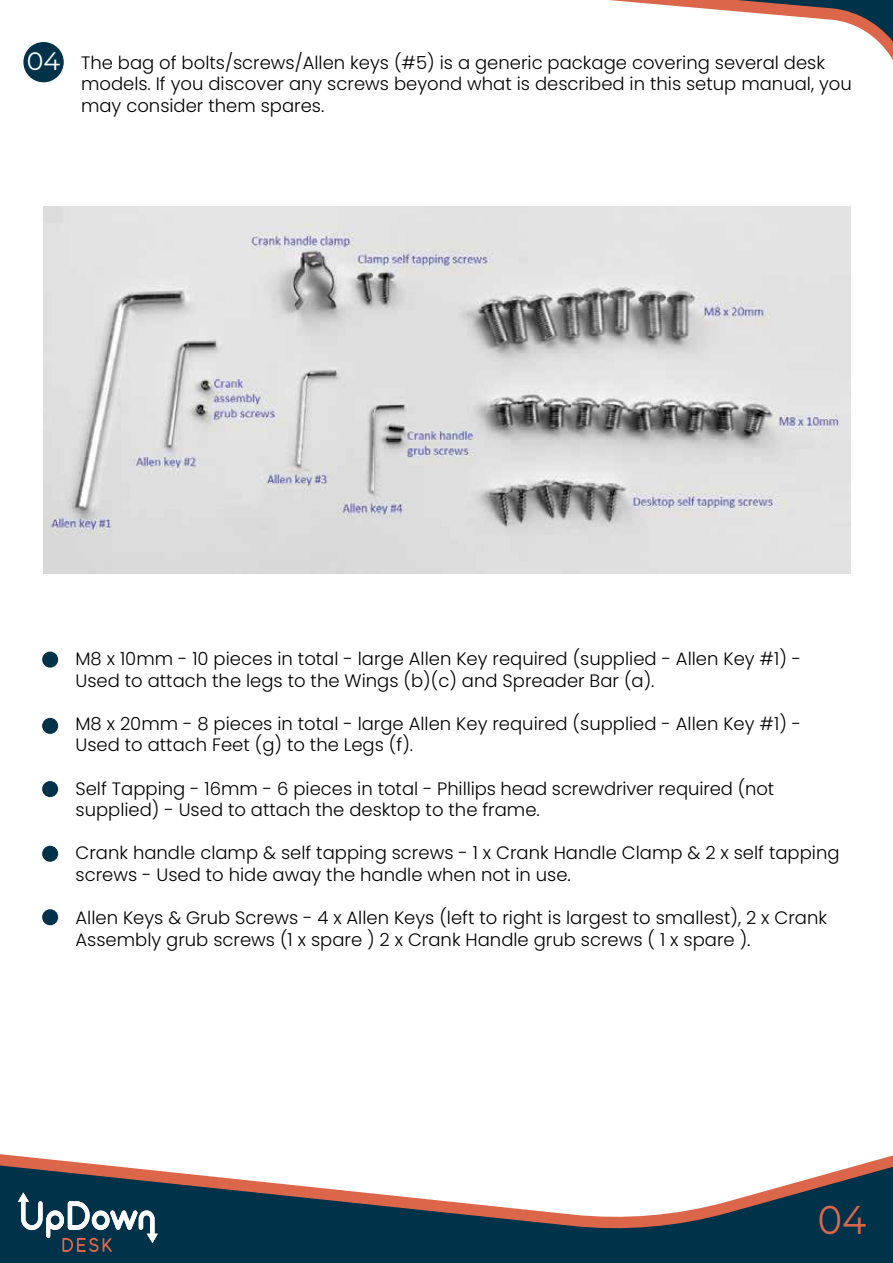
<style>
.page{position:relative;width:893px;height:1263px;background:#fff}
.page>*{position:absolute;margin:0;border:0;box-sizing:border-box;transform-origin:0 0}
.t1{font:40.2px "Montserrat";color:#dc6649;scale:.91 1}
.t2{font:25.2px "Montserrat";color:#fff}
.t3{font:300 18px/21.6px "Poppins";color:#010101}
</style>
<div class="page">
<div style="left:23px;top:42px;width:41px;height:40px;background:#003349;border-radius:50%"></div>
<img style="left:44px;top:207px;width:806px;height:366px">
<div style="left:42px;top:652px;width:16px;height:16px;background:#003349;border-radius:50%"></div>
<div style="left:42px;top:718px;width:16px;height:16px;background:#003349;border-radius:50%"></div>
<div style="left:42px;top:781px;width:16px;height:16px;background:#003349;border-radius:50%"></div>
<div style="left:42px;top:846px;width:16px;height:16px;background:#003349;border-radius:50%"></div>
<div style="left:42px;top:909px;width:16px;height:16px;background:#003349;border-radius:50%"></div>
<svg style="left:0;top:1154px;width:893px;height:11px"></svg>
<svg style="left:0;top:1165px;width:893px;height:98px;fill:#003349"></svg>
<svg style="left:609px;top:0;width:284px;height:60px"></svg>
<svg style="left:18px;top:1192px;width:140px;height:60px"></svg>
<h2 class="t2" style="left:27px;top:44px;width:35px">04</h2>
<p class="t3" style="left:81px;top:52px;width:772px">The bag of bolts/screws/Allen keys (#5) is a generic package covering several desk models. If you discover any screws beyond what is described in this setup manual, you may consider them spares.</p>
<p class="t3" style="left:75px;top:648px;width:727px">M8 x 10mm - 10 pieces in total - large Allen Key required (supplied - Allen Key #1) -<br>Used to attach the legs to the Wings (b)(c) and Spreader Bar (a).</p>
<p class="t3" style="left:75px;top:713px;width:727px">M8 x 20mm - 8 pieces in total - large Allen Key required (supplied - Allen Key #1) -<br>Used to attach Feet (g) to the Legs (f).</p>
<p class="t3" style="left:75px;top:777px;width:700px">Self Tapping - 16mm - 6 pieces in total - Phillips head screwdriver required (not supplied) - Used to attach the desktop to the frame.</p>
<p class="t3" style="left:75px;top:842px;width:766px">Crank handle clamp &amp; self tapping screws - 1 x Crank Handle Clamp &amp; 2 x self tapping screws - Used to hide away the handle when not in use.</p>
<p class="t3" style="left:75px;top:907px;width:753px">Allen Keys &amp; Grub Screws - 4 x Allen Keys (left to right is largest to smallest), 2 x Crank<br>Assembly grub screws (1 x spare ) 2 x Crank Handle grub screws ( 1 x spare ).</p>
<h1 class="t1" style="left:818px;top:1192px;width:55px">04</h1>
</div>
